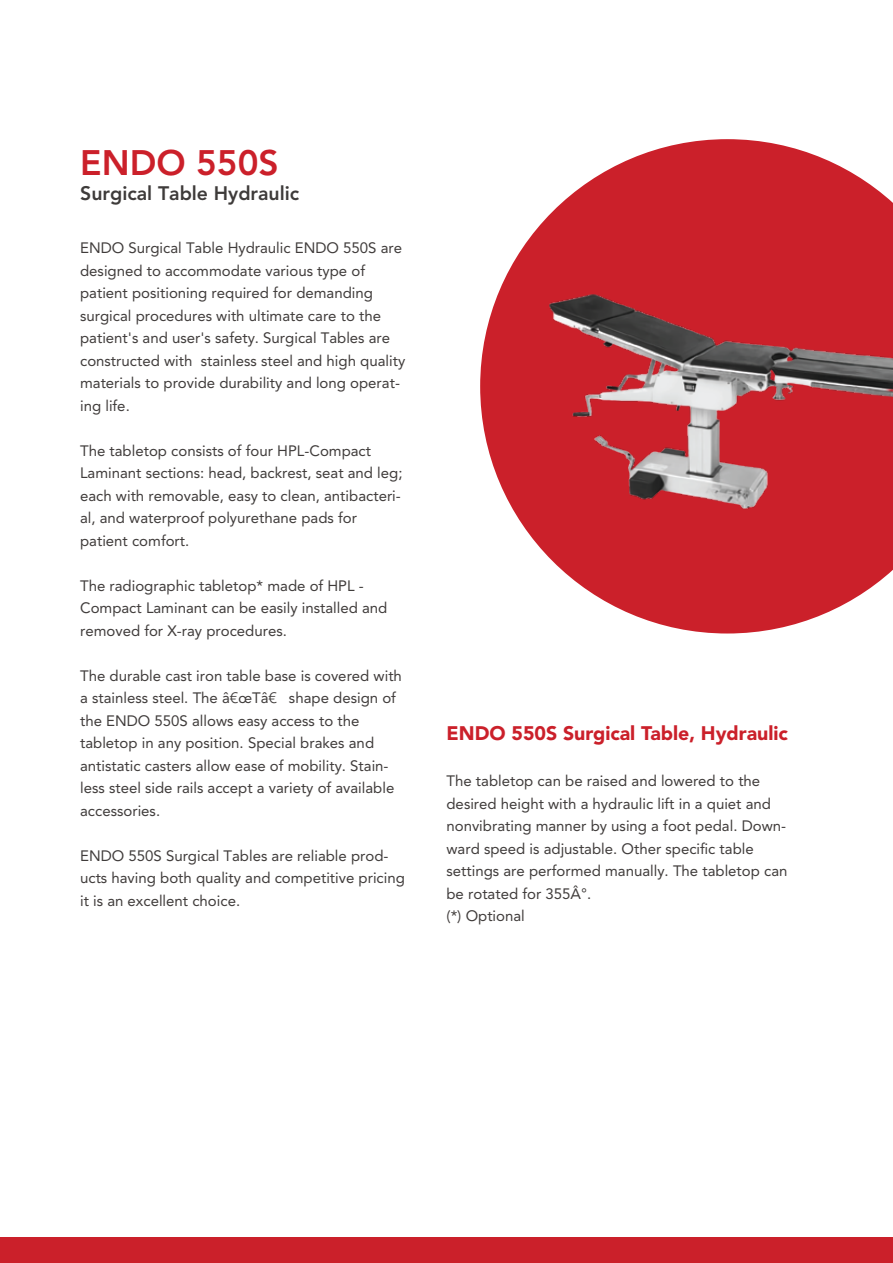
<style>
.page{position:relative;width:893px;height:1263px;background:#fff}
.page>*{position:absolute;margin:0;border:0;box-sizing:border-box;transform-origin:0 0}
.t1{font:800 35.1px "Avenir LT Pro";color:#cb202a}
.t2{font:900 19.5px "Avenir LT Pro";color:#cb202a}
.t3{font:800 19.5px "Avenir LT Pro";color:#3e3b3a}
.t4{font:15px/22.5px "Avenir LT Pro";color:#403c3b}
</style>
<div class="page">
<svg style="left:480px;top:139px;width:413px;height:494px;fill:#cb202a"></svg>
<img style="left:547px;top:292px;width:346px;height:225px">
<div style="left:0;top:1237px;width:893px;height:26px;background:#cb202a"></div>
<h1 class="t1" style="left:80px;top:142px;width:200px">ENDO 550S</h1>
<h2 class="t3" style="left:80px;top:182px;width:220px">Surgical Table Hydraulic</h2>
<p class="t4" style="left:80px;top:237px;width:327px">ENDO Surgical Table Hydraulic ENDO 550S are designed to accommodate various type of patient positioning required for demanding surgical procedures with ultimate care to the patient's and user's safety. Surgical Tables are constructed with stainless steel and high quality materials to provide durability and long operat&shy;ing life.</p>
<p class="t4" style="left:80px;top:439px;width:324px">The tabletop consists of four HPL-Compact Laminant sections: head, backrest, seat and leg; each with removable, easy to clean, antibacteri&shy;al, and waterproof polyurethane pads for patient comfort.</p>
<p class="t4" style="left:80px;top:574px;width:309px">The radiographic tabletop* made of HPL -<br>Compact Laminant can be easily installed and removed for X-ray procedures.</p>
<p class="t4" style="left:80px;top:664px;width:323px">The durable cast iron table base is covered with a stainless steel. The â€œTâ€ shape design of the ENDO 550S allows easy access to the tabletop in any position. Special brakes and antistatic casters allow ease of mobility. Stain&shy;less steel side rails accept a variety of available accessories.</p>
<p class="t4" style="left:80px;top:844px;width:326px">ENDO 550S Surgical Tables are reliable prod&shy;ucts having both quality and competitive pricing it is an excellent choice.</p>
<h2 class="t2" style="left:446px;top:722px;width:343px">ENDO 550S Surgical Table, Hydraulic</h2>
<p class="t4" style="left:446px;top:770px;width:342px">The tabletop can be raised and lowered to the desired height with a hydraulic lift in a quiet and nonvibrating manner by using a foot pedal. Down&shy;ward speed is adjustable. Other specific table settings are performed manually. The tabletop can be rotated for 355Â°.<br>(*) Optional</p>
</div>
